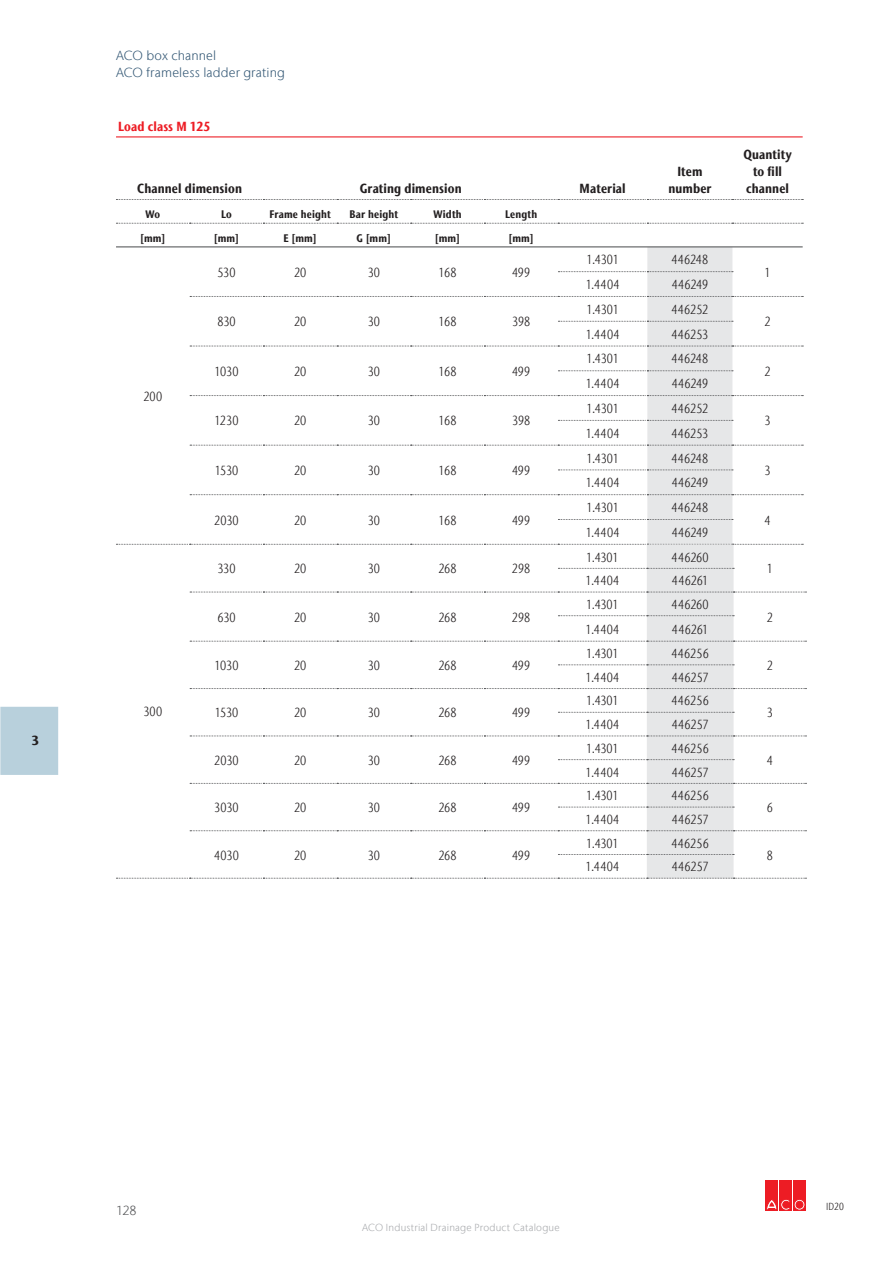
<style>
.page{position:relative;width:893px;height:1263px;background:#fff}
.page>*{position:absolute;margin:0;border:0;box-sizing:border-box;transform-origin:0 0}
.t1{font:300 condensed 13.05px "Stone Sans IIITC Com";letter-spacing:.005em;color:#231f20}
.t2{font:700 condensed 13.05px/17.4px "Stone Sans IIITC Com";letter-spacing:.01em;color:#231f20;text-align:center}
.t3{font:300 13.05px/17.4px "Stone Sans IIITC Com";letter-spacing:.01em;color:#345875}
.t4{font:700 condensed 13.05px "Stone Sans IIITC Com";letter-spacing:.01em;color:#ed1c24}
.t5{font:300 13.05px "Stone Sans IIITC Com";color:#58595b}
.t6{font:700 13.05px "Stone Sans IIITC Com";color:#231f20}
.t7{font:700 condensed 10.95px "Stone Sans IIITC Com";letter-spacing:.02em;color:#231f20}
.t8{font:300 10.2px "Stone Sans IIITC Com";letter-spacing:.02em;color:#a7a9ac}
.t9{font:300 condensed 10.2px "Stone Sans IIITC Com";color:#231f20}
</style>
<div class="page">
<div style="left:765px;top:1180px;width:13px;height:31px;background:#ed1c24"></div>
<div style="left:779px;top:1180px;width:13px;height:31px;background:#ed1c24"></div>
<svg style="left:766px;top:1199px;width:24px;height:11px"></svg>
<div style="left:793px;top:1180px;width:13px;height:31px;background:#ed1c24"></div>
<div style="left:794px;top:1199px;width:11px;height:11px;border:1px solid #ed1c24;border-radius:50%"></div>
<div style="left:796px;top:1201px;width:7px;height:7px;border:1px solid #ed1c24;border-radius:50%"></div>
<svg style="left:116px;top:199px;width:687px;height:1px"></svg>
<hr style="left:116px;top:246px;width:687px;height:1px;background:#58595b">
<svg style="left:116px;top:223px;width:687px;height:1px"></svg>
<hr style="left:116px;top:136px;width:687px;height:1px;background:#ed1c24">
<svg style="left:116px;top:247px;width:690px;height:632px"></svg>
<div style="left:0;top:707px;width:58px;height:68px;background:#b8d0dc"></div>
<p class="t6" style="left:31px;top:732px;width:10px">3</p>
<p class="t3" style="left:116px;top:46px;width:170px">ACO box channel<br>ACO frameless ladder grating</p>
<p class="t4" style="left:118px;top:117px;width:94px">Load class M 125</p>
<p class="t2" style="left:137px;top:180px;width:106px">Channel dimension</p>
<p class="t2" style="left:360px;top:180px;width:103px">Grating dimension</p>
<p class="t2" style="left:580px;top:180px;width:48px">Material</p>
<p class="t7" style="left:145px;top:207px;width:16px">Wo</p>
<p class="t7" style="left:221px;top:207px;width:12px">Lo</p>
<p class="t7" style="left:269px;top:207px;width:63px">Frame height</p>
<p class="t7" style="left:350px;top:207px;width:50px">Bar height</p>
<p class="t7" style="left:433px;top:207px;width:30px">Width</p>
<p class="t7" style="left:505px;top:207px;width:34px">Length</p>
<p class="t7" style="left:140px;top:231px;width:27px">[mm]</p>
<p class="t7" style="left:214px;top:231px;width:27px">[mm]</p>
<p class="t7" style="left:283px;top:231px;width:35px">E [mm]</p>
<p class="t7" style="left:357px;top:231px;width:36px">G [mm]</p>
<p class="t7" style="left:435px;top:231px;width:27px">[mm]</p>
<p class="t7" style="left:508px;top:231px;width:27px">[mm]</p>
<p class="t2" style="left:668px;top:163px;width:45px">Item number</p>
<p class="t1" style="left:143px;top:387px;width:20px">200</p>
<p class="t1" style="left:143px;top:703px;width:20px">300</p>
<p class="t1" style="left:217px;top:264px;width:20px">530</p>
<p class="t1" style="left:294px;top:264px;width:14px">20</p>
<p class="t1" style="left:368px;top:264px;width:14px">30</p>
<p class="t1" style="left:439px;top:264px;width:19px">168</p>
<p class="t1" style="left:512px;top:264px;width:20px">499</p>
<p class="t1" style="left:217px;top:313px;width:20px">830</p>
<p class="t1" style="left:294px;top:313px;width:14px">20</p>
<p class="t1" style="left:368px;top:313px;width:14px">30</p>
<p class="t1" style="left:438px;top:313px;width:19px">168</p>
<p class="t1" style="left:512px;top:313px;width:20px">398</p>
<p class="t1" style="left:215px;top:363px;width:25px">1030</p>
<p class="t1" style="left:294px;top:363px;width:14px">20</p>
<p class="t1" style="left:368px;top:363px;width:14px">30</p>
<p class="t1" style="left:439px;top:363px;width:19px">168</p>
<p class="t1" style="left:512px;top:363px;width:20px">499</p>
<p class="t1" style="left:215px;top:412px;width:25px">1230</p>
<p class="t1" style="left:294px;top:412px;width:14px">20</p>
<p class="t1" style="left:368px;top:412px;width:14px">30</p>
<p class="t1" style="left:438px;top:412px;width:19px">168</p>
<p class="t1" style="left:512px;top:412px;width:20px">398</p>
<p class="t1" style="left:215px;top:462px;width:25px">1530</p>
<p class="t1" style="left:294px;top:462px;width:14px">20</p>
<p class="t1" style="left:368px;top:462px;width:14px">30</p>
<p class="t1" style="left:439px;top:462px;width:19px">168</p>
<p class="t1" style="left:512px;top:462px;width:20px">499</p>
<p class="t1" style="left:214px;top:511px;width:26px">2030</p>
<p class="t1" style="left:294px;top:511px;width:14px">20</p>
<p class="t1" style="left:368px;top:511px;width:14px">30</p>
<p class="t1" style="left:439px;top:511px;width:19px">168</p>
<p class="t1" style="left:512px;top:511px;width:20px">499</p>
<p class="t1" style="left:217px;top:560px;width:20px">330</p>
<p class="t1" style="left:294px;top:560px;width:14px">20</p>
<p class="t1" style="left:368px;top:560px;width:14px">30</p>
<p class="t1" style="left:438px;top:560px;width:20px">268</p>
<p class="t1" style="left:512px;top:560px;width:20px">298</p>
<p class="t1" style="left:217px;top:608px;width:20px">630</p>
<p class="t1" style="left:294px;top:608px;width:14px">20</p>
<p class="t1" style="left:368px;top:608px;width:14px">30</p>
<p class="t1" style="left:438px;top:608px;width:20px">268</p>
<p class="t1" style="left:512px;top:608px;width:20px">298</p>
<p class="t1" style="left:215px;top:657px;width:25px">1030</p>
<p class="t1" style="left:294px;top:657px;width:14px">20</p>
<p class="t1" style="left:368px;top:657px;width:14px">30</p>
<p class="t1" style="left:438px;top:657px;width:20px">268</p>
<p class="t1" style="left:512px;top:657px;width:20px">499</p>
<p class="t1" style="left:215px;top:704px;width:25px">1530</p>
<p class="t1" style="left:294px;top:704px;width:14px">20</p>
<p class="t1" style="left:368px;top:704px;width:14px">30</p>
<p class="t1" style="left:438px;top:704px;width:20px">268</p>
<p class="t1" style="left:512px;top:704px;width:20px">499</p>
<p class="t1" style="left:214px;top:751px;width:26px">2030</p>
<p class="t1" style="left:294px;top:751px;width:14px">20</p>
<p class="t1" style="left:368px;top:751px;width:14px">30</p>
<p class="t1" style="left:438px;top:751px;width:20px">268</p>
<p class="t1" style="left:512px;top:751px;width:20px">499</p>
<p class="t1" style="left:214px;top:799px;width:26px">3030</p>
<p class="t1" style="left:294px;top:799px;width:14px">20</p>
<p class="t1" style="left:368px;top:799px;width:14px">30</p>
<p class="t1" style="left:438px;top:799px;width:20px">268</p>
<p class="t1" style="left:512px;top:799px;width:20px">499</p>
<p class="t1" style="left:214px;top:846px;width:26px">4030</p>
<p class="t1" style="left:294px;top:846px;width:14px">20</p>
<p class="t1" style="left:368px;top:846px;width:14px">30</p>
<p class="t1" style="left:438px;top:846px;width:20px">268</p>
<p class="t1" style="left:512px;top:846px;width:20px">499</p>
<p class="t1" style="left:586px;top:251px;width:34px">1.4301</p>
<p class="t1" style="left:671px;top:251px;width:38px">446248</p>
<p class="t1" style="left:586px;top:276px;width:35px">1.4404</p>
<p class="t1" style="left:672px;top:276px;width:38px">446249</p>
<p class="t1" style="left:586px;top:301px;width:34px">1.4301</p>
<p class="t1" style="left:671px;top:301px;width:39px">446252</p>
<p class="t1" style="left:586px;top:325px;width:35px">1.4404</p>
<p class="t1" style="left:671px;top:325px;width:39px">446253</p>
<p class="t1" style="left:586px;top:350px;width:34px">1.4301</p>
<p class="t1" style="left:671px;top:350px;width:38px">446248</p>
<p class="t1" style="left:586px;top:375px;width:35px">1.4404</p>
<p class="t1" style="left:672px;top:375px;width:38px">446249</p>
<p class="t1" style="left:586px;top:400px;width:34px">1.4301</p>
<p class="t1" style="left:671px;top:400px;width:39px">446252</p>
<p class="t1" style="left:586px;top:425px;width:35px">1.4404</p>
<p class="t1" style="left:671px;top:425px;width:39px">446253</p>
<p class="t1" style="left:586px;top:449px;width:34px">1.4301</p>
<p class="t1" style="left:671px;top:449px;width:38px">446248</p>
<p class="t1" style="left:586px;top:474px;width:35px">1.4404</p>
<p class="t1" style="left:672px;top:474px;width:38px">446249</p>
<p class="t1" style="left:586px;top:499px;width:34px">1.4301</p>
<p class="t1" style="left:671px;top:499px;width:38px">446248</p>
<p class="t1" style="left:586px;top:524px;width:35px">1.4404</p>
<p class="t1" style="left:672px;top:524px;width:38px">446249</p>
<p class="t1" style="left:586px;top:548px;width:34px">1.4301</p>
<p class="t1" style="left:672px;top:548px;width:39px">446260</p>
<p class="t1" style="left:585px;top:572px;width:35px">1.4404</p>
<p class="t1" style="left:672px;top:572px;width:38px">446261</p>
<p class="t1" style="left:586px;top:596px;width:34px">1.4301</p>
<p class="t1" style="left:672px;top:596px;width:39px">446260</p>
<p class="t1" style="left:585px;top:620px;width:35px">1.4404</p>
<p class="t1" style="left:672px;top:620px;width:38px">446261</p>
<p class="t1" style="left:586px;top:645px;width:34px">1.4301</p>
<p class="t1" style="left:671px;top:645px;width:39px">446256</p>
<p class="t1" style="left:585px;top:669px;width:35px">1.4404</p>
<p class="t1" style="left:672px;top:669px;width:39px">446257</p>
<p class="t1" style="left:586px;top:692px;width:34px">1.4301</p>
<p class="t1" style="left:671px;top:692px;width:39px">446256</p>
<p class="t1" style="left:585px;top:716px;width:35px">1.4404</p>
<p class="t1" style="left:672px;top:716px;width:39px">446257</p>
<p class="t1" style="left:586px;top:740px;width:34px">1.4301</p>
<p class="t1" style="left:671px;top:740px;width:39px">446256</p>
<p class="t1" style="left:585px;top:763px;width:35px">1.4404</p>
<p class="t1" style="left:672px;top:763px;width:39px">446257</p>
<p class="t1" style="left:586px;top:787px;width:34px">1.4301</p>
<p class="t1" style="left:671px;top:787px;width:39px">446256</p>
<p class="t1" style="left:585px;top:811px;width:35px">1.4404</p>
<p class="t1" style="left:672px;top:811px;width:39px">446257</p>
<p class="t1" style="left:586px;top:834px;width:34px">1.4301</p>
<p class="t1" style="left:671px;top:834px;width:39px">446256</p>
<p class="t1" style="left:585px;top:858px;width:35px">1.4404</p>
<p class="t1" style="left:672px;top:858px;width:39px">446257</p>
<p class="t2" style="left:743px;top:145px;width:50px">Quantity to fill channel</p>
<p class="t1" style="left:764px;top:264px;width:8px">1</p>
<p class="t1" style="left:764px;top:313px;width:8px">2</p>
<p class="t1" style="left:764px;top:363px;width:8px">2</p>
<p class="t1" style="left:764px;top:412px;width:8px">3</p>
<p class="t1" style="left:764px;top:462px;width:8px">3</p>
<p class="t1" style="left:764px;top:511px;width:8px">4</p>
<p class="t1" style="left:767px;top:560px;width:8px">1</p>
<p class="t1" style="left:767px;top:608px;width:8px">2</p>
<p class="t1" style="left:767px;top:657px;width:8px">2</p>
<p class="t1" style="left:767px;top:704px;width:8px">3</p>
<p class="t1" style="left:767px;top:751px;width:8px">4</p>
<p class="t1" style="left:767px;top:799px;width:8px">6</p>
<p class="t1" style="left:767px;top:846px;width:8px">8</p>
<p class="t5" style="left:116px;top:1202px;width:22px">128</p>
<p class="t8" style="left:362px;top:1221px;width:199px">ACO Industrial Drainage Product Catalogue</p>
<p class="t9" style="left:826px;top:1199px;width:19px">ID20</p>
</div>
